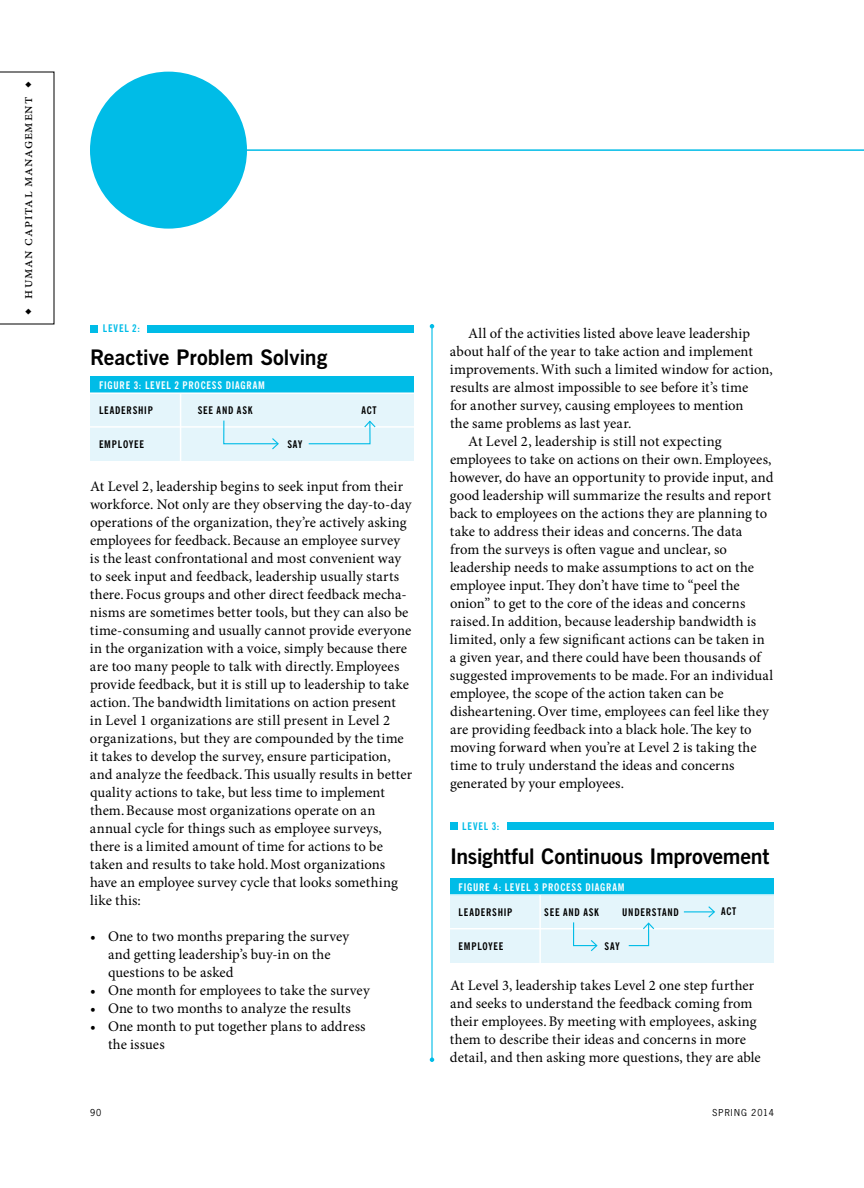
<style>
.page{position:relative;width:864px;height:1188px;background:#fff}
.page>*{position:absolute;margin:0;border:0;box-sizing:border-box;transform-origin:0 0}
.t1{font:700 21.3px "News Gothic BT";letter-spacing:-.01em;color:#000}
.t2{font:14.7px/18px "Minion Pro";color:#000}
.t3{font:14.7px "Minion Pro";letter-spacing:.055em;color:#000}
.t4{font:700 condensed 10.5px "News Gothic BT";letter-spacing:.075em;color:#000}
.t5{font:700 condensed 10.5px "News Gothic BT";letter-spacing:.08em;color:#fff}
.t6{font:700 condensed 10.5px "News Gothic BT";letter-spacing:.08em;color:#00bce7}
.t7{font:9px "News Gothic Std";letter-spacing:.125em;color:#000}
</style>
<div class="page">
<div style="left:90px;top:325px;width:8px;height:7px;background:#00bce7"></div>
<hr style="left:431px;top:326px;width:2px;height:734px;background:#00bce7">
<svg style="left:430px;top:324px;width:4px;height:4px"></svg>
<svg style="left:430px;top:1058px;width:4px;height:4px"></svg>
<div style="left:90px;top:393px;width:324px;height:34px;background:#e4f5fb"></div>
<div style="left:90px;top:427px;width:324px;height:34px;background:#e4f5fb"></div>
<div style="left:90px;top:376px;width:324px;height:17px;background:#00bce7"></div>
<hr style="left:180px;top:393px;width:1px;height:69px;background:#fff">
<hr style="left:90px;top:426px;width:325px;height:2px;background:#fff">
<hr style="left:90px;top:392px;width:325px;height:2px;background:#fff">
<svg style="left:223px;top:420px;width:56px;height:30px"></svg>
<svg style="left:308px;top:420px;width:68px;height:25px"></svg>
<div style="left:147px;top:325px;width:267px;height:8px;background:#00bce7"></div>
<div style="left:507px;top:822px;width:267px;height:8px;background:#00bce7"></div>
<div style="left:450px;top:822px;width:8px;height:8px;background:#00bce7"></div>
<div style="left:450px;top:895px;width:324px;height:34px;background:#e4f5fb"></div>
<div style="left:450px;top:929px;width:324px;height:33px;background:#e4f5fb"></div>
<div style="left:450px;top:878px;width:324px;height:17px;background:#00bce7"></div>
<hr style="left:539px;top:895px;width:2px;height:69px;background:#fff">
<hr style="left:450px;top:928px;width:324px;height:1px;background:#fff">
<hr style="left:450px;top:894px;width:324px;height:2px;background:#fff">
<svg style="left:572px;top:922px;width:26px;height:29px"></svg>
<svg style="left:628px;top:922px;width:27px;height:25px"></svg>
<hr style="left:684px;top:911px;width:30px;height:1px;background:#00bce7">
<svg style="left:707px;top:906px;width:8px;height:12px"></svg>
<hr style="left:165px;top:149px;width:699px;height:2px;background:#00bce7">
<div style="left:90px;top:72px;width:157px;height:157px;background:#00bce7;border-radius:50%"></div>
<svg style="left:0;top:72px;width:54px;height:252px"></svg>
<p class="t3" style="left:18px;top:315px;width:235px;rotate:-90deg">◆ Human capital management ◆</p>
<p class="t6" style="left:103px;top:322px;width:39px">LEVEL 2:</p>
<h1 class="t1" style="left:90px;top:344px;width:239px">Reactive Problem Solving</h1>
<p class="t5" style="left:99px;top:379px;width:167px">FIGURE 3: LEVEL 2 PROCESS DIAGRAM</p>
<p class="t4" style="left:198px;top:404px;width:56px">SEE AND ASK</p>
<p class="t4" style="left:99px;top:404px;width:55px">LEADERSHIP</p>
<p class="t4" style="left:99px;top:438px;width:46px">EMPLOYEE</p>
<p class="t4" style="left:287px;top:438px;width:16px">SAY</p>
<p class="t4" style="left:361px;top:403px;width:17px">ACT</p>
<p class="t2" style="left:90px;top:477px;width:324px">At Level 2, leadership begins to seek input from their workforce. Not only are they observing the day-to-day operations of the organization, they’re actively asking employees for feedback.Because an employee survey is the least confrontational and most convenient way to seek input and feedback, leadership usually starts there. Focus groups and other direct feedback mecha&shy;nisms are sometimes better tools, but they can also be time-consuming and usually cannot provide everyone in the organization with a voice, simply because there are too many people to talk with directly.Employees provide feedback, but it is still up to leadership to take action.The bandwidth limitations on action present<br>in Level 1 organizations are still present in Level 2 organizations, but they are compounded by the time it takes to develop the survey, ensure participation, and analyze the feedback.This usually results in better quality actions to take, but less time to implement them.Because most organizations operate on an annual cycle for things such as employee surveys, there is a limited amount of time for actions to be taken and results to take hold.Most organizations have an employee survey cycle that looks something like this:</p>
<p class="t2" style="left:108px;top:927px;width:243px;text-indent:-18px">• One to two months preparing the survey and getting leadership’s buy-in on the questions to be asked</p>
<p class="t2" style="left:90px;top:981px;width:281px">• One month for employees to take the survey</p>
<p class="t2" style="left:90px;top:999px;width:262px">• One to two months to analyze the results</p>
<p class="t2" style="left:108px;top:1017px;width:259px;text-indent:-18px">• One month to put together plans to address the issues</p>
<p class="t2" style="left:468px;top:324px;width:284px">All of the activities listed above leave leadership</p>
<p class="t2" style="left:450px;top:342px;width:304px">about half of the year to take action and implement</p>
<p class="t2" style="left:450px;top:360px;width:324px">improvements.With such a limited window for action,</p>
<p class="t2" style="left:450px;top:378px;width:300px">results are almost impossible to see before it’s time</p>
<p class="t2" style="left:450px;top:396px;width:295px">for another survey, causing employees to mention</p>
<p class="t2" style="left:450px;top:414px;width:183px">the same problems as last year.</p>
<p class="t2" style="left:468px;top:432px;width:255px">At Level 2, leadership is still not expecting</p>
<p class="t2" style="left:450px;top:450px;width:323px">employees to take on actions on their own.Employees,</p>
<p class="t2" style="left:450px;top:468px;width:325px">however, do have an opportunity to provide input, and</p>
<p class="t2" style="left:450px;top:486px;width:323px">good leadership will summarize the results and report</p>
<p class="t2" style="left:450px;top:504px;width:319px">back to employees on the actions they are planning to</p>
<p class="t2" style="left:450px;top:522px;width:294px">take to address their ideas and concerns.The data</p>
<p class="t2" style="left:450px;top:540px;width:278px">from the surveys is often vague and unclear, so</p>
<p class="t2" style="left:450px;top:558px;width:306px">leadership needs to make assumptions to act on the</p>
<p class="t2" style="left:450px;top:576px;width:291px">employee input.They don’t have time to “peel the</p>
<p class="t2" style="left:450px;top:594px;width:297px">onion” to get to the core of the ideas and concerns</p>
<p class="t2" style="left:450px;top:612px;width:308px">raised.In addition, because leadership bandwidth is</p>
<p class="t2" style="left:450px;top:630px;width:316px">limited, only a few significant actions can be taken in</p>
<p class="t2" style="left:450px;top:648px;width:312px">a given year, and there could have been thousands of</p>
<p class="t2" style="left:450px;top:666px;width:325px">suggested improvements to be made. For an individual</p>
<p class="t2" style="left:450px;top:684px;width:275px">employee, the scope of the action taken can be</p>
<p class="t2" style="left:450px;top:702px;width:320px">disheartening.Over time, employees can feel like they</p>
<p class="t2" style="left:450px;top:720px;width:303px">are providing feedback into a black hole.The key to</p>
<p class="t2" style="left:450px;top:738px;width:308px">moving forward when you’re at Level 2 is taking the</p>
<p class="t2" style="left:450px;top:756px;width:286px">time to truly understand the ideas and concerns</p>
<p class="t2" style="left:450px;top:774px;width:176px">generated by your employees.</p>
<p class="t6" style="left:462px;top:819px;width:39px">LEVEL 3:</p>
<h1 class="t1" style="left:450px;top:843px;width:321px">Insightful Continuous Improvement</h1>
<p class="t5" style="left:459px;top:881px;width:168px">FIGURE 4: LEVEL 3 PROCESS DIAGRAM</p>
<p class="t4" style="left:544px;top:906px;width:56px">SEE AND ASK</p>
<p class="t4" style="left:622px;top:906px;width:58px">UNDERSTAND</p>
<p class="t4" style="left:605px;top:940px;width:16px">SAY</p>
<p class="t4" style="left:459px;top:906px;width:55px">LEADERSHIP</p>
<p class="t4" style="left:459px;top:940px;width:46px">EMPLOYEE</p>
<p class="t4" style="left:721px;top:905px;width:17px">ACT</p>
<p class="t2" style="left:450px;top:976px;width:312px">At Level 3, leadership takes Level 2 one step further and seeks to understand the feedback coming from their employees.By meeting with employees, asking them to describe their ideas and concerns in more detail, and then asking more questions, they are able</p>
<p class="t7" style="left:90px;top:1107px;width:13px">90</p>
<p class="t7" style="left:712px;top:1107px;width:63px">SPRING 2014</p>
</div>
